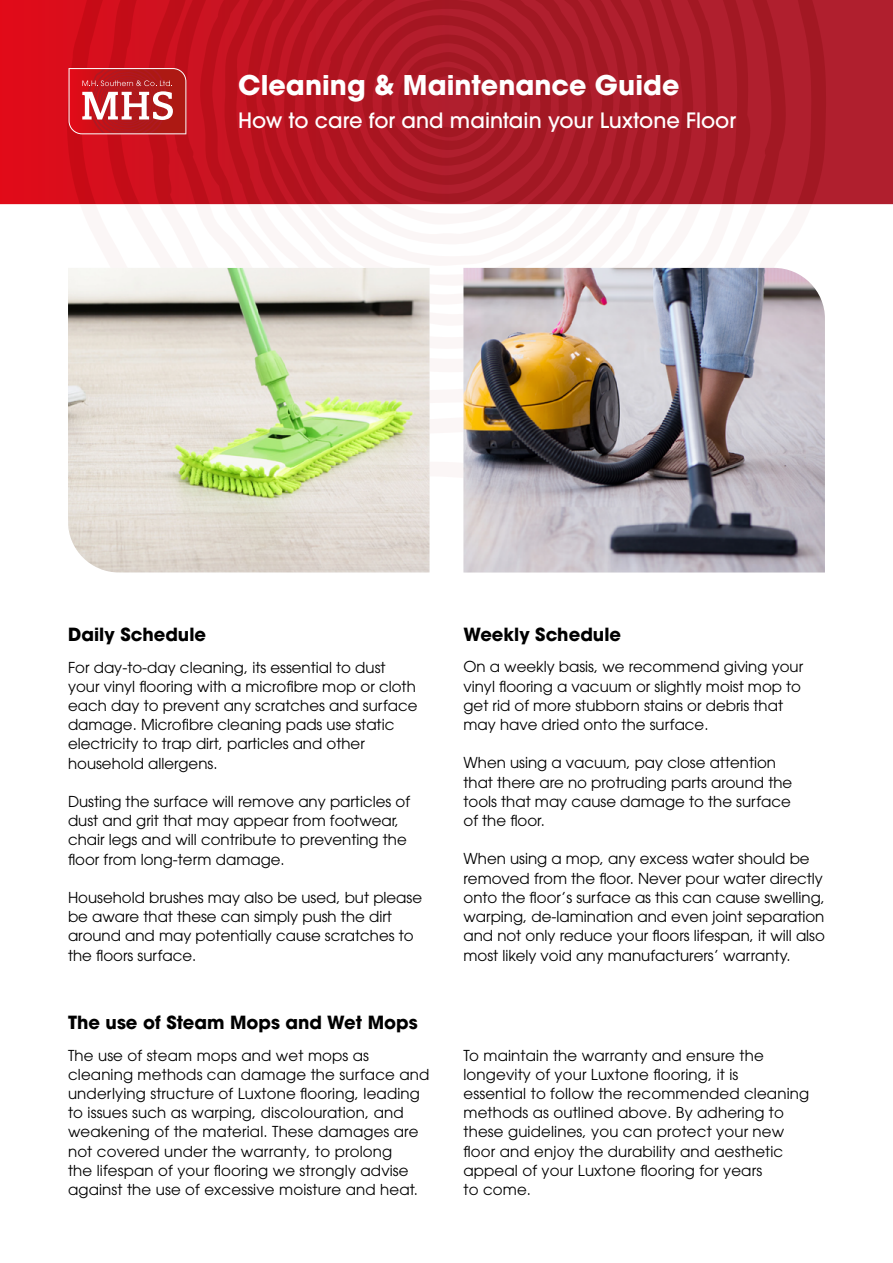
<style>
.page{position:relative;width:893px;height:1263px;background:#fff}
.page>*{position:absolute;margin:0;border:0;box-sizing:border-box;transform-origin:0 0}
.t1{font:700 27px "ITC Avant Garde Pro";color:#fff}
.t2{font:500 21px "ITC Avant Garde Pro";color:#fff}
.t3{font:700 18px "ITC Avant Garde Pro";color:#000}
.t4{font:15px/19.2px "ITC Avant Garde Pro";color:#000}
</style>
<div class="page">
<svg style="left:0;top:0;width:893px;height:204px;background:#b51725"></svg>
<svg style="left:69px;top:68px;width:117px;height:66px;background:#c84548"></svg>
<img style="left:68px;top:268px;width:361px;height:304px">
<img style="left:463px;top:268px;width:362px;height:304px">
<h1 class="t1" style="left:238px;top:67px;width:443px">Cleaning &amp; Maintenance Guide</h1>
<h2 class="t2" style="left:238px;top:107px;width:499px">How to care for and maintain your Luxtone Floor</h2>
<p class="t3" style="left:68px;top:622px;width:140px">Daily Schedule</p>
<p class="t4" style="left:68px;top:657px;width:351px">For day-to-day cleaning, its essential to dust your vinyl flooring with a microfibre mop or cloth each day to prevent any scratches and surface damage. Microfibre cleaning pads use static electricity to trap dirt, particles and other household allergens.</p>
<p class="t4" style="left:68px;top:792px;width:343px">Dusting the surface will remove any particles of dust and grit that may appear from footwear, chair legs and will contribute to preventing the floor from long-term damage.</p>
<p class="t4" style="left:68px;top:888px;width:356px">Household brushes may also be used, but please be aware that these can simply push the dirt around and may potentially cause scratches to the floors surface.</p>
<p class="t3" style="left:463px;top:622px;width:159px">Weekly Schedule</p>
<p class="t4" style="left:463px;top:657px;width:341px">On a weekly basis, we recommend giving your vinyl flooring a vacuum or slightly moist mop to get rid of more stubborn stains or debris that may have dried onto the surface.</p>
<p class="t4" style="left:463px;top:753px;width:330px">When using a vacuum, pay close attention that there are no protruding parts around the tools that may cause damage to the surface of the floor.</p>
<p class="t4" style="left:463px;top:849px;width:363px">When using a mop, any excess water should be removed from the floor. Never pour water directly onto the floor’s surface as this can cause swelling, warping, de-lamination and even joint separation and not only reduce your floors lifespan, it will also most likely void any manufacturers’ warranty.</p>
<p class="t3" style="left:68px;top:1010px;width:351px">The use of Steam Mops and Wet Mops</p>
<p class="t4" style="left:68px;top:1045px;width:363px">The use of steam mops and wet mops as cleaning methods can damage the surface and underlying structure of Luxtone flooring, leading to issues such as warping, discolouration, and weakening of the material. These damages are not covered under the warranty, to prolong<br>the lifespan of your flooring we strongly advise against the use of excessive moisture and heat.</p>
<p class="t4" style="left:463px;top:1045px;width:347px">To maintain the warranty and ensure the longevity of your Luxtone flooring, it is<br>essential to follow the recommended cleaning methods as outlined above. By adhering to these guidelines, you can protect your new floor and enjoy the durability and aesthetic appeal of your Luxtone flooring for years<br>to come.</p>
</div>
